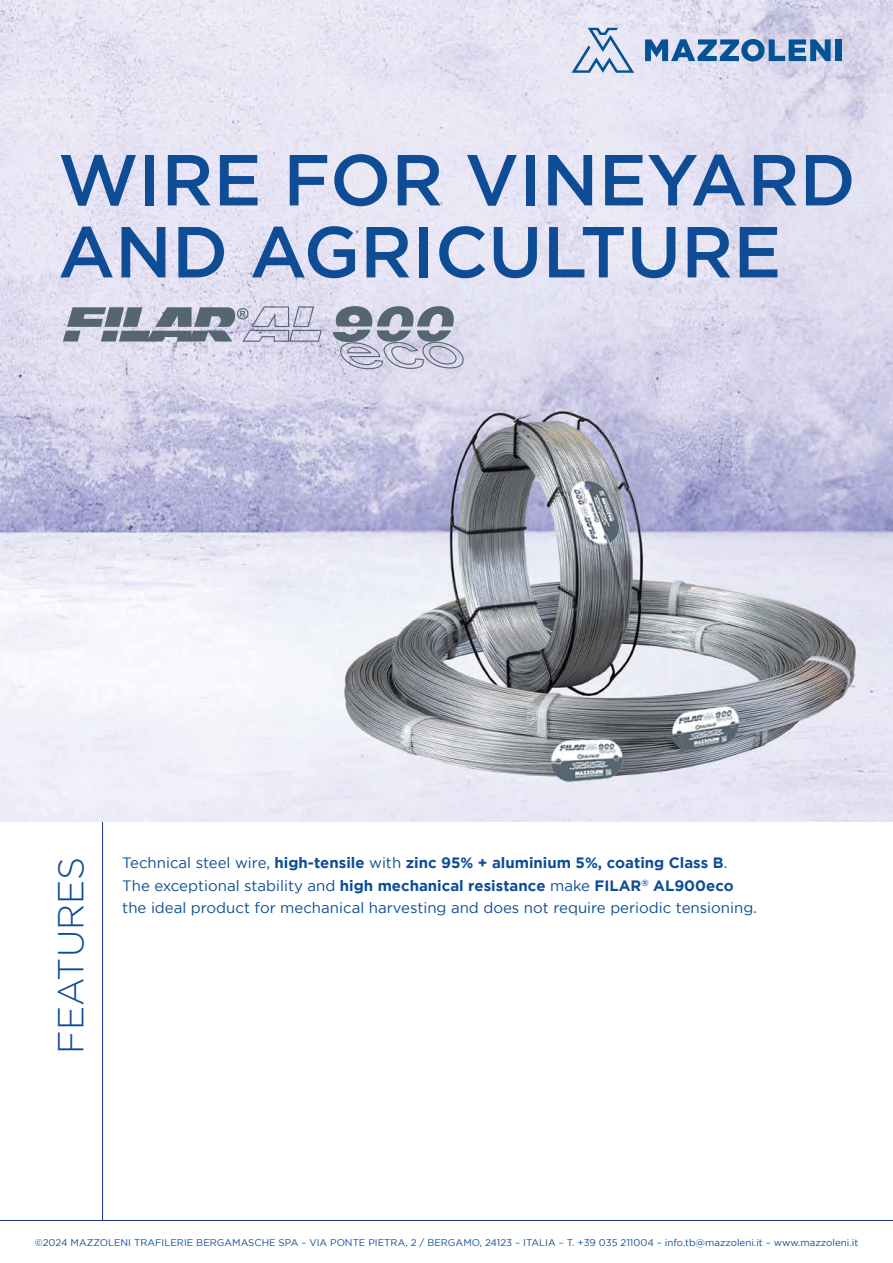
<style>
.page{position:relative;width:893px;height:1263px;background:#fff}
.page>*{position:absolute;margin:0;border:0;box-sizing:border-box;transform-origin:0 0}
.t1{font:500 72px/72px "Gotham";color:#0e4d96}
.t2{font:300 36px "Gotham";color:#0e4d96}
.t3{font:15px/22.5px "Gotham";color:#0e4d96}
.t4{font:9.75px "Gotham";color:#0e4d96}
.s1{font-weight:700}
</style>
<div class="page">
<hr style="left:102px;top:822px;width:1px;height:398px;background:#203289">
<hr style="left:0;top:1220px;width:893px;height:1px;background:#203289">
<img style="left:0;top:0;width:893px;height:821px">
<svg style="left:333px;top:306px;width:131px;height:64px;background:#abafbf"></svg>
<svg style="left:63px;top:306px;width:260px;height:36px;background:#a0a5b5"></svg>
<svg style="left:571px;top:28px;width:63px;height:45px;background:#bac8e0"></svg>
<svg style="left:645px;top:39px;width:186px;height:23px;background:#6891bd"></svg>
<div style="left:835px;top:39px;width:6px;height:22px;background:#055295"></div>
<h1 class="t1" style="left:58px;top:142px;width:799px">WIRE FOR VINEYARD<br>AND AGRICULTURE</h1>
<h2 class="t2" style="left:51px;top:1054px;width:198px;rotate:-90deg">FEATURES</h2>
<p class="t3" style="left:122px;top:851px;width:636px">Technical steel wire, <span class="s1">high-tensile</span> with <span class="s1">zinc 95% + aluminium 5%, coating Class B</span>.<br>The exceptional stability and <span class="s1">high mechanical resistance</span> make <span class="s1">FILAR</span><sup>®</sup> <span class="s1">AL900eco </span>the ideal product for mechanical harvesting and does not require periodic tensioning.</p>
<p class="t4" style="left:35px;top:1237px;width:825px">©2024 MAZZOLENI TRAFILERIE BERGAMASCHE SPA – VIA PONTE PIETRA, 2 / BERGAMO, 24123 – ITALIA – T. +39 035 211004 – info.tb@mazzoleni.it – www.mazzoleni.it</p>
</div>
